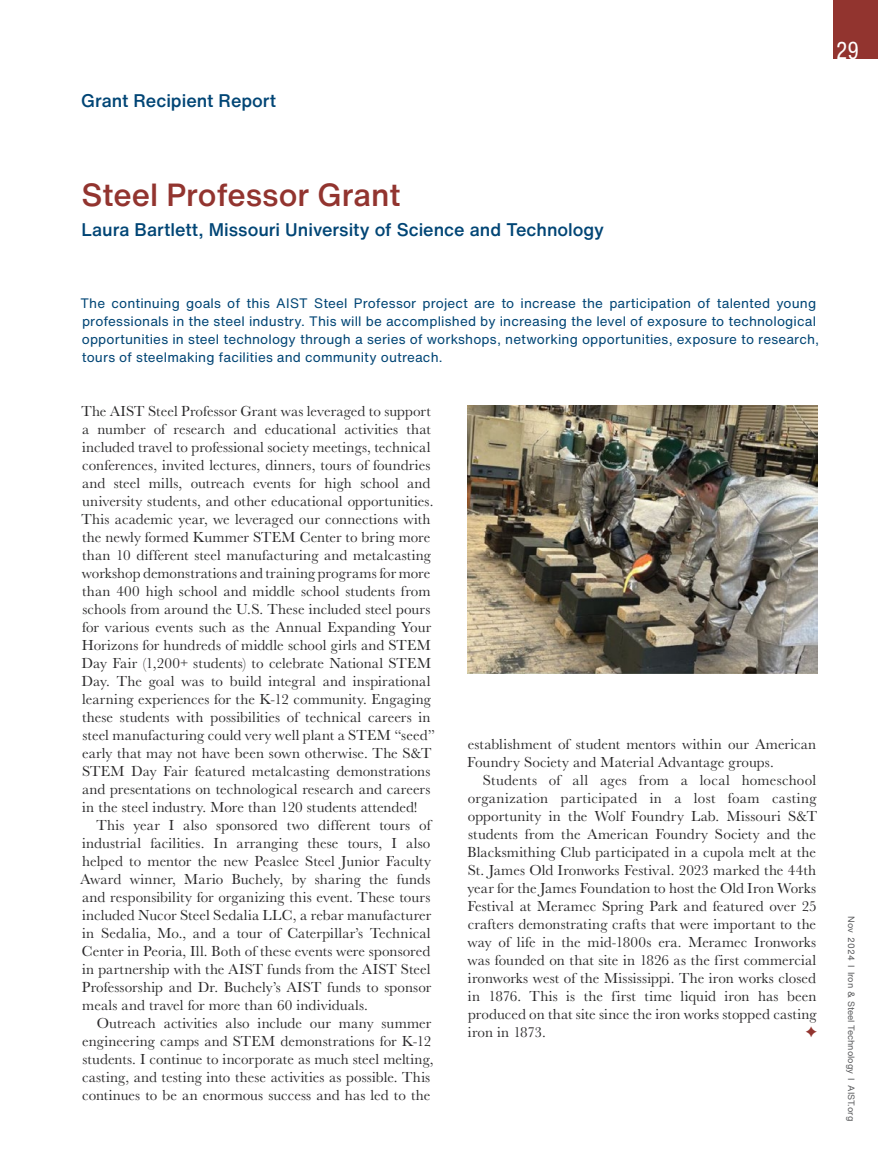
<style>
.page{position:relative;width:878px;height:1175px;background:#fff}
.page>*{position:absolute;margin:0;border:0;box-sizing:border-box;transform-origin:0 0}
.t1{font:500 31.5px "Helvetica Now Text";color:#92342f}
.t2{font:24px "Helvetica Now Text Cn";color:#fff}
.t3{font:500 18px "Helvetica Now Text";color:#004575}
.t4{font:15px/18px "Baskerville URW";letter-spacing:.005em;color:#292829}
.t5{font:13.5px/18px "Helvetica Now Text";letter-spacing:.01em;color:#004575}
.t6{font:9px "Helvetica Now Text";color:#58595b}
</style>
<div class="page">
<div style="left:832px;top:0;width:46px;height:58px;background:#92342f"></div>
<img style="left:467px;top:405px;width:350px;height:269px">
<p class="t3" style="left:81px;top:87px;width:197px">Grant Recipient Report</p>
<h2 class="t2" style="left:836px;top:34px;width:24px">29</h2>
<h1 class="t1" style="left:81px;top:171px;width:320px">Steel Professor Grant</h1>
<p class="t3" style="left:81px;top:216px;width:524px">Laura Bartlett, Missouri University of Science and Technology</p>
<p class="t5" style="left:80px;top:293px;width:740px">The continuing goals of this AIST Steel Professor project are to increase the participation of talented young professionals in the steel industry. This will be accomplished by increasing the level of exposure to technological opportunities in steel technology through a series of workshops, networking opportunities, exposure to research, tours of steelmaking facilities and community outreach.</p>
<p class="t4" style="left:81px;top:401px;width:355px">The AIST Steel Professor Grant was leveraged to support a number of research and educational activities that included travel to professional society meetings, technical conferences, invited lectures, dinners, tours of foundries and steel mills, outreach events for high school and university students, and other educational opportunities.<br>This academic year, we leveraged our connections with the newly formed Kummer STEM Center to bring more than 10 different steel manufacturing and metalcasting workshop demonstrations and training programs for more than 400 high school and middle school students from schools from around the U.S. These included steel pours for various events such as the Annual Expanding Your Horizons for hundreds of middle school girls and STEM Day Fair (1,200+ students) to celebrate National STEM Day. The goal was to build integral and inspirational learning experiences for the K-12 community. Engaging these students with possibilities of technical careers in steel manufacturing could very well plant a STEM “seed” early that may not have been sown otherwise. The S&amp;T STEM Day Fair featured metalcasting demonstrations and presentations on technological research and careers in the steel industry. More than 120 students attended!</p>
<p class="t4" style="left:81px;top:815px;width:352px;text-align:justify;text-indent:16px">This year I also sponsored two different tours of industrial facilities. In arranging these tours, I also helped to mentor the new Peaslee Steel Junior Faculty Award winner, Mario Buchely, by sharing the funds and responsibility for organizing this event. These tours included Nucor Steel Sedalia LLC, a rebar manufacturer in Sedalia, Mo., and a tour of Caterpillar’s Technical Center in Peoria, Ill. Both of these events were sponsored in partnership with the AIST funds from the AIST Steel Professorship and Dr. Buchely’s AIST funds to sponsor meals and travel for more than 60 individuals.</p>
<p class="t4" style="left:82px;top:1013px;width:353px;text-indent:15px">Outreach activities also include our many summer engineering camps and STEM demonstrations for K-12 students. I continue to incorporate as much steel melting, casting, and testing into these activities as possible. This continues to be an enormous success and has led to the</p>
<p class="t4" style="left:467px;top:734px;width:350px">establishment of student mentors within our American<br>Foundry Society and Material Advantage groups.</p>
<p class="t4" style="left:467px;top:770px;width:351px;text-align:justify;text-indent:15px">Students of all ages from a local homeschool organization participated in a lost foam casting opportunity in the Wolf Foundry Lab. Missouri S&amp;T students from the American Foundry Society and the Blacksmithing Club participated in a cupola melt at the St. James Old Ironworks Festival. 2023 marked the 44th year for the James Foundation to host the Old Iron Works Festival at Meramec Spring Park and featured over 25 crafters demonstrating crafts that were important to the way of life in the mid-1800s era. Meramec Ironworks was founded on that site in 1826 as the first commercial ironworks west of the Mississippi. The iron works closed in 1876. This is the first time liquid iron has been produced on that site since the iron works stopped casting iron in 1873.</p>
<p class="t6" style="left:858px;top:916px;width:206px;rotate:90deg">Nov 2024 I Iron &amp; Steel Technology I AIST.org</p>
</div>
